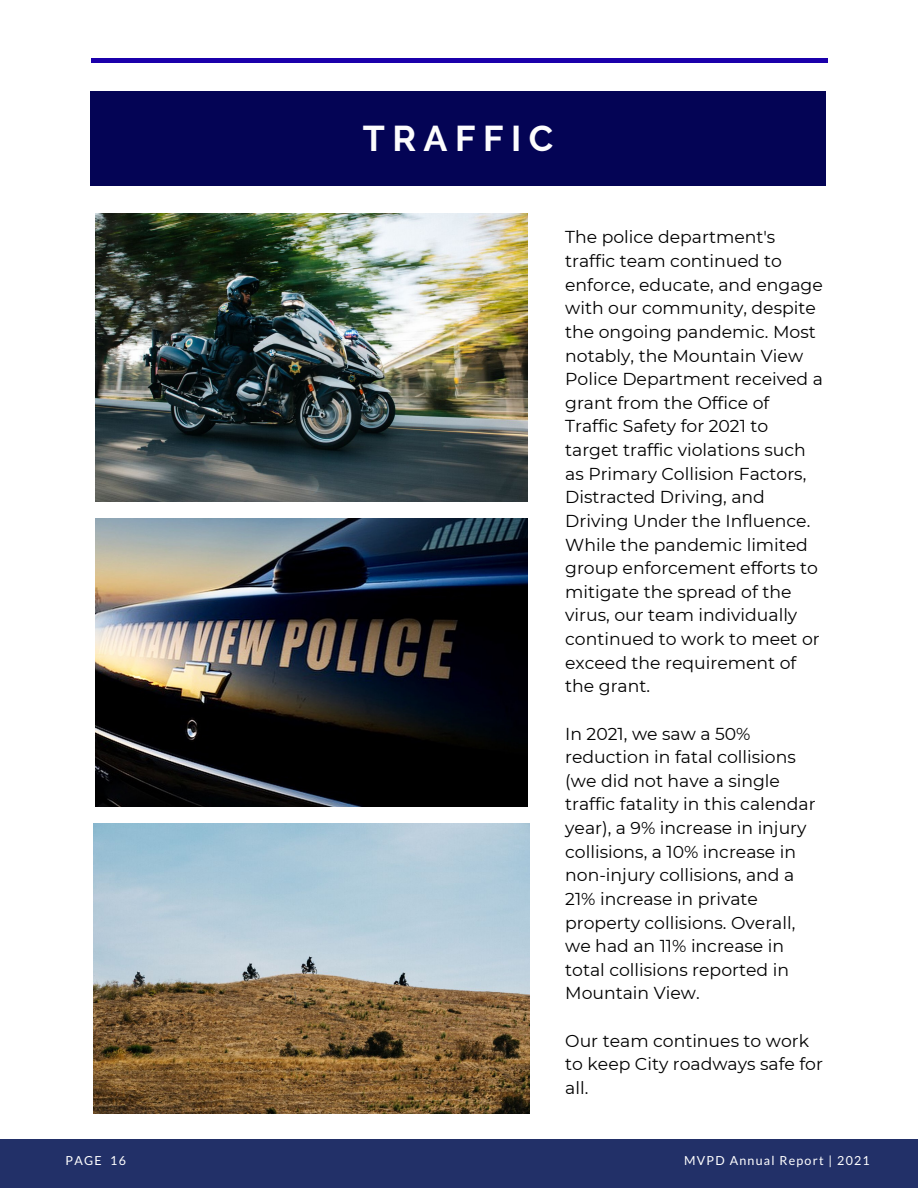
<style>
.page{position:relative;width:918px;height:1188px;background:#fff}
.page>*{position:absolute;margin:0;border:0;box-sizing:border-box;transform-origin:0 0}
.t1{font:700 35.7px "Raleway";letter-spacing:.21em;color:#fdfdfd}
.t2{font:17.25px/23.7px "Montserrat";color:#000}
.t3{font:12.45px "Lato";letter-spacing:.1em;color:#fff}
</style>
<div class="page">
<hr style="left:91px;top:59px;width:736px;height:3px;background:#1b00ab">
<div style="left:91px;top:92px;width:734px;height:93px;background:#040455"></div>
<div style="left:0;top:1139px;width:918px;height:49px;background:#223068"></div>
<img style="left:96px;top:214px;width:432px;height:288px">
<img style="left:96px;top:519px;width:432px;height:288px">
<img style="left:94px;top:824px;width:435px;height:290px">
<h1 class="t1" style="left:363px;top:117px;width:192px">TRAFFIC</h1>
<p class="t2" style="left:565px;top:225px;width:259px">The police department's traffic team continued to enforce, educate, and engage with our community, despite the ongoing pandemic. Most notably, the Mountain View<br>Police Department received a grant from the Office of<br>Traffic Safety for 2021 to target traffic violations such as Primary Collision Factors,<br>Distracted Driving, and<br>Driving Under the Influence.<br>While the pandemic limited group enforcement efforts to mitigate the spread of the virus, our team individually continued to work to meet or exceed the requirement of the grant.</p>
<p class="t2" style="left:565px;top:721px;width:252px">In 2021, we saw a 50% reduction in fatal collisions (we did not have a single traffic fatality in this calendar year), a 9% increase in injury collisions, a 10% increase in non-injury collisions, and a<br>21% increase in private property collisions. Overall, we had an 11% increase in total collisions reported in<br>Mountain View.</p>
<p class="t2" style="left:565px;top:1029px;width:259px">Our team continues to work to keep City roadways safe for all.</p>
<p class="t3" style="left:66px;top:1153px;width:62px">PAGE 16</p>
<p class="t3" style="left:684px;top:1153px;width:187px">MVPD Annual Report | 2021</p>
</div>
